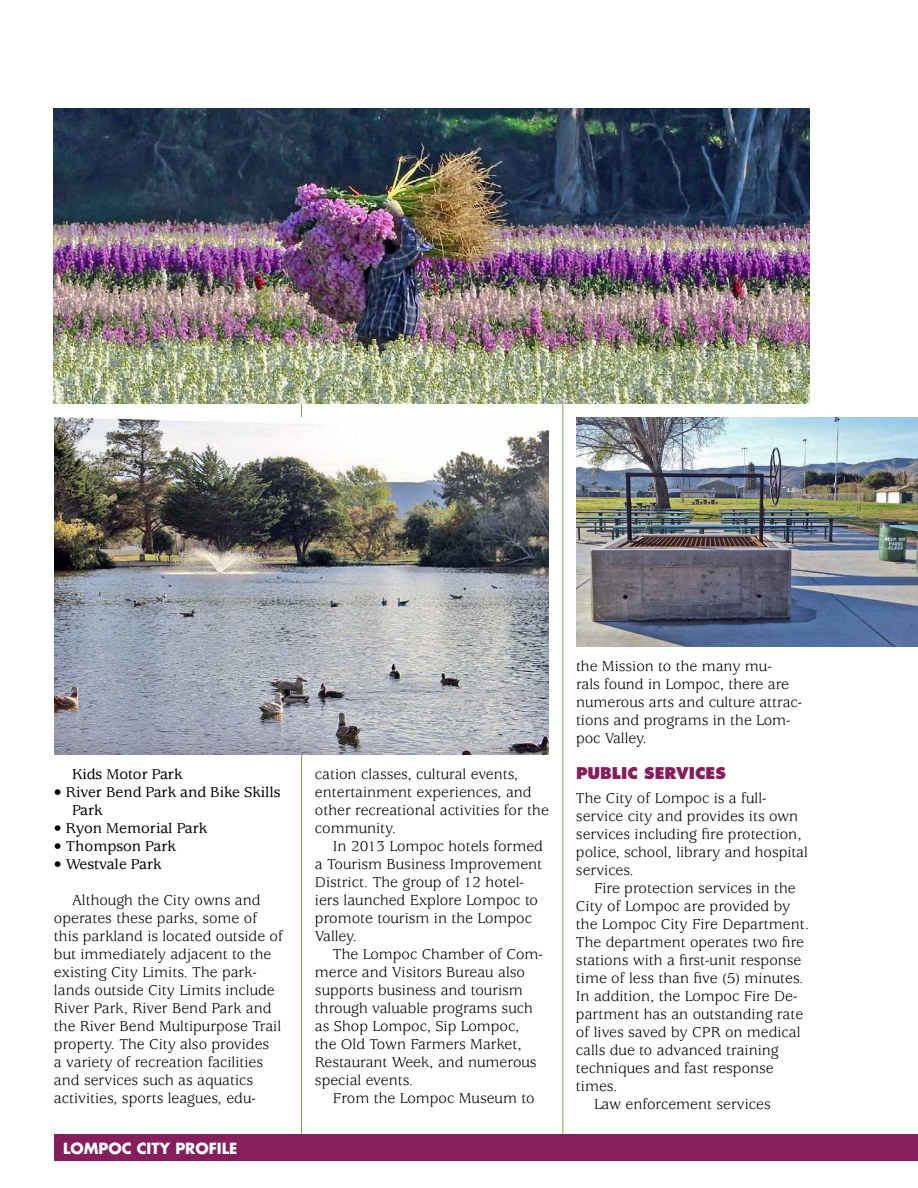
<style>
.page{position:relative;width:918px;height:1188px;background:#fff}
.page>*{position:absolute;margin:0;border:0;box-sizing:border-box;transform-origin:0 0}
.t1{font:15.75px/18px "Usherwood";color:#000}
.t2{font:500 15.75px/18px "Usherwood";color:#000}
.t3{font:800 15.75px "Futura";color:#861d5c}
.t4{font:700 15px "Futura";color:#fff}
</style>
<div class="page">
<hr style="left:301px;top:108px;width:1px;height:1026px;background:#77b042">
<hr style="left:562px;top:108px;width:1px;height:1026px;background:#77b042">
<div style="left:54px;top:1134px;width:864px;height:27px;background:#861d5c"></div>
<img style="left:54px;top:108px;width:756px;height:296px">
<img style="left:54px;top:417px;width:495px;height:337px">
<img style="left:576px;top:417px;width:342px;height:230px">
<p class="t2" style="left:72px;top:766px;width:112px">Kids Motor Park</p>
<p class="t2" style="left:72px;top:784px;width:210px;text-indent:-18px">• River Bend Park and Bike Skills<br>Park</p>
<p class="t2" style="left:54px;top:820px;width:155px">• Ryon Memorial Park</p>
<p class="t2" style="left:54px;top:838px;width:123px">• Thompson Park</p>
<p class="t2" style="left:54px;top:856px;width:109px">• Westvale Park</p>
<p class="t1" style="left:54px;top:892px;width:231px;text-indent:18px">Although the City owns and operates these parks, some of this parkland is located outside of but immediately adjacent to the existing City Limits. The park&shy;lands outside City Limits include<br>River Park, River Bend Park and the River Bend Multipurpose Trail property. The City also provides<br>a variety of recreation facilities and services such as aquatics activities, sports leagues, edu-</p>
<p class="t4" style="left:63px;top:1137px;width:176px">LOMPOC CITY PROFILE</p>
<p class="t1" style="left:315px;top:766px;width:235px">cation classes, cultural events, entertainment experiences, and other recreational activities for the community.</p>
<p class="t1" style="left:315px;top:838px;width:230px;text-indent:18px">In 2013 Lompoc hotels formed a Tourism Business Improvement<br>District. The group of 12 hotel&shy;iers launched Explore Lompoc to promote tourism in the Lompoc<br>Valley.</p>
<p class="t1" style="left:315px;top:946px;width:230px;text-indent:18px">The Lompoc Chamber of Com&shy;merce and Visitors Bureau also supports business and tourism through valuable programs such as Shop Lompoc, Sip Lompoc, the Old Town Farmers Market,<br>Restaurant Week, and numerous special events.</p>
<p class="t1" style="left:333px;top:1090px;width:203px">From the Lompoc Museum to</p>
<p class="t1" style="left:576px;top:658px;width:228px">the Mission to the many mu-<br>rals found in Lompoc, there are numerous arts and culture attrac&shy;tions and programs in the Lom&shy;poc Valley.</p>
<p class="t3" style="left:576px;top:764px;width:151px">PUBLIC SERVICES</p>
<p class="t1" style="left:576px;top:790px;width:233px">The City of Lompoc is a full&shy;service city and provides its own services including fire protection, police, school, library and hospital services.</p>
<p class="t1" style="left:594px;top:880px;width:203px">Fire protection services in the</p>
<p class="t1" style="left:576px;top:898px;width:216px">City of Lompoc are provided by</p>
<p class="t1" style="left:576px;top:916px;width:235px">the Lompoc City Fire Department.</p>
<p class="t1" style="left:576px;top:934px;width:230px">The department operates two fire</p>
<p class="t1" style="left:576px;top:952px;width:227px">stations with a first-unit response</p>
<p class="t1" style="left:576px;top:970px;width:229px">time of less than five (5) minutes.</p>
<p class="t1" style="left:576px;top:988px;width:223px">In addition, the Lompoc Fire De-</p>
<p class="t1" style="left:576px;top:1006px;width:229px">partment has an outstanding rate</p>
<p class="t1" style="left:576px;top:1024px;width:226px">of lives saved by CPR on medical</p>
<p class="t1" style="left:576px;top:1042px;width:204px">calls due to advanced training</p>
<p class="t1" style="left:576px;top:1060px;width:199px">techniques and fast response</p>
<p class="t1" style="left:576px;top:1078px;width:43px">times.</p>
<p class="t1" style="left:594px;top:1096px;width:178px">Law enforcement services</p>
</div>
